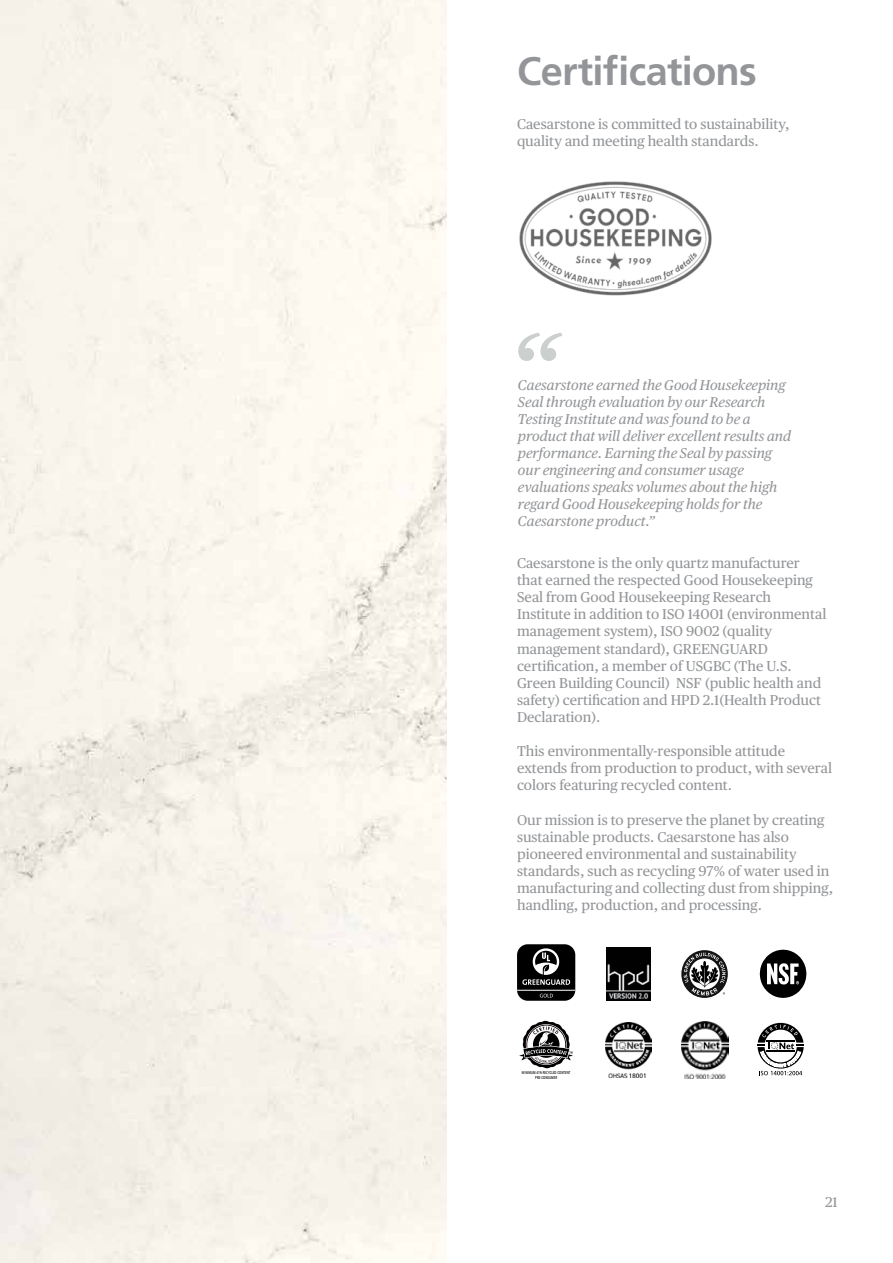
<style>
.page{position:relative;width:893px;height:1263px;background:#fff}
.page>*{position:absolute;margin:0;border:0;box-sizing:border-box;transform-origin:0 0}
.t1{font:italic 108px "Publico Text";color:#cbd0cf}
.t2{font:700 39.75px "Frutiger LT Std";letter-spacing:-.02em;color:#939598}
.t3{font:14.25px/17.1px "Publico Text";color:#939598}
.t4{font:italic 14.25px/17.1px "Publico Text";color:#939598}
.t5{font:600 4.05px/4.7px "Open Sans";letter-spacing:.01em;color:#000;text-align:center;scale:.69 1}
</style>
<div class="page">
<img style="left:0;top:0;width:446px;height:1263px">
<img style="left:519px;top:181px;width:193px;height:115px">
<div style="left:517px;top:944px;width:58px;height:57px;background:#000;border-radius:11px"></div>
<hr style="left:517px;top:990px;width:58px;height:1px;background:#fff">
<svg style="left:540px;top:994px;width:13px;height:3px"></svg>
<svg style="left:522px;top:948px;width:48px;height:37px"></svg>
<svg style="left:760px;top:950px;width:46px;height:48px"></svg>
<svg style="left:681px;top:950px;width:47px;height:48px"></svg>
<img style="left:606px;top:947px;width:44px;height:53px">
<img style="left:681px;top:1022px;width:48px;height:56px">
<svg style="left:757px;top:1023px;width:47px;height:52px"></svg>
<svg style="left:519px;top:1020px;width:54px;height:49px"></svg>
<img style="left:605px;top:1022px;width:47px;height:55px">
<h2 class="t2" style="left:517px;top:48px;width:241px">Certifications</h2>
<p class="t3" style="left:517px;top:115px;width:274px">Caesarstone is committed to sustainability, quality and meeting health standards.</p>
<h1 class="t1" style="left:511px;top:290px;width:47px">“</h1>
<p class="t4" style="left:518px;top:375px;width:275px">Caesarstone earned the Good Housekeeping Seal through evaluation by our Research Testing Institute and was found to be a product that will deliver excellent results and performance. Earning the Seal by passing our engineering and consumer usage evaluations speaks volumes about the high regard Good Housekeeping holds for the Caesarstone product.”</p>
<p class="t3" style="left:517px;top:554px;width:311px">Caesarstone is the only quartz manufacturer that earned the respected Good Housekeeping Seal from Good Housekeeping Research Institute in addition to ISO 14001 (environmental management system), ISO 9002 (quality management standard), GREENGUARD certification, a member of USGBC (The U.S.<br>Green Building Council) NSF (public health and safety) certification and HPD 2.1(Health Product Declaration).</p>
<p class="t3" style="left:517px;top:742px;width:316px">This environmentally-responsible attitude extends from production to product, with several colors featuring recycled content.</p>
<p class="t3" style="left:517px;top:810px;width:318px">Our mission is to preserve the planet by creating sustainable products. Caesarstone has also pioneered environmental and sustainability standards, such as recycling 97% of water used in manufacturing and collecting dust from shipping, handling, production, and processing.</p>
<p class="t5" style="left:522px;top:1070px;width:72px">MINIMUM 41% RECYCLED CONTENT<br>PRE-CONSUMER</p>
<p class="t3" style="left:825px;top:1193px;width:14px">21</p>
</div>
